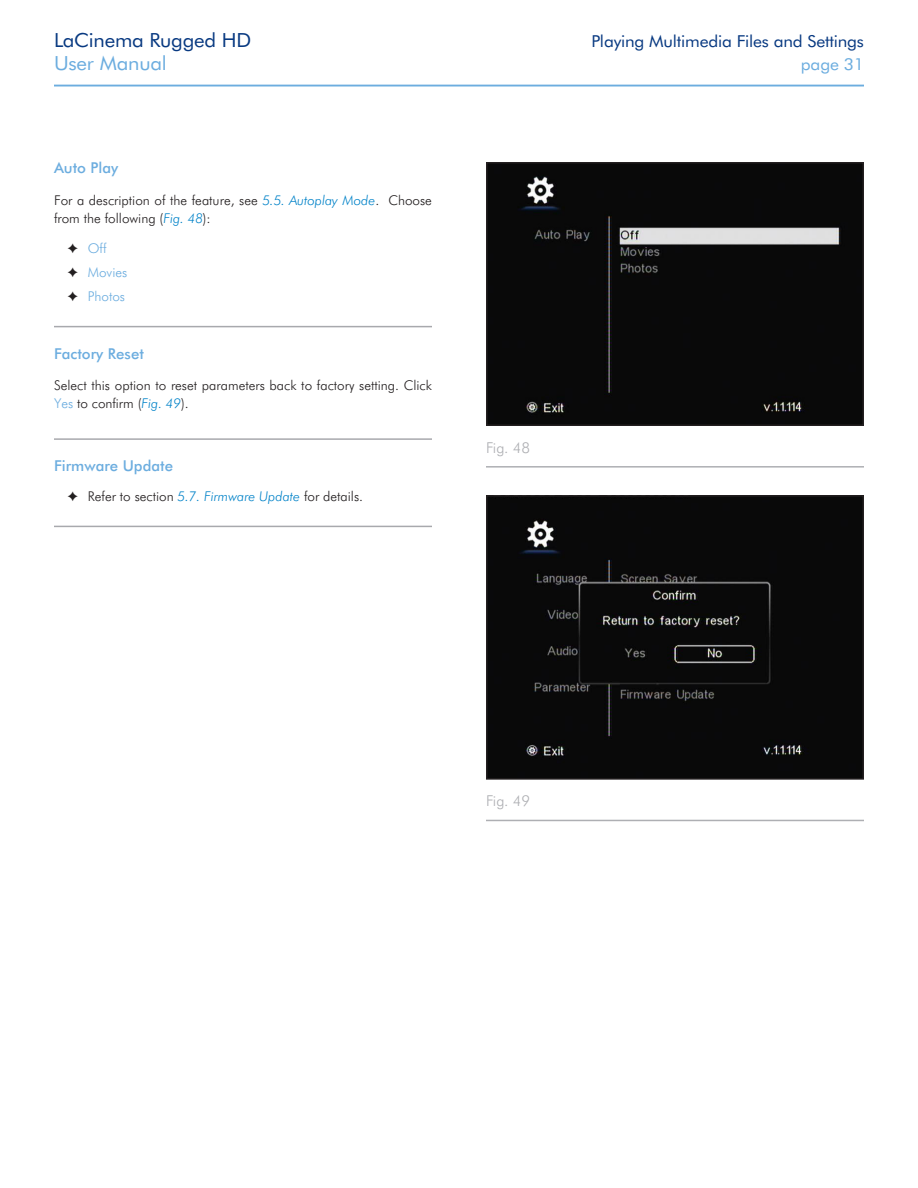
<style>
.page{position:relative;width:918px;height:1188px;background:#fff}
.page>*{position:absolute;margin:0;border:0;box-sizing:border-box;transform-origin:0 0}
.t1{font:19.5px "Futura BT";letter-spacing:-.01em;color:#083981;scale:1.05 1}
.t2{font:19.5px "Futura BT";letter-spacing:-.01em;color:#6caddf;scale:1.05 1}
.t3{font:16.5px "Futura BT";letter-spacing:-.01em;color:#083981;scale:1.05 1}
.t4{font:16.5px "Futura BT";letter-spacing:-.01em;color:#6caddf;scale:1.05 1}
._1_1_1_1__Heading__n{font:500 15px "Futura BT";color:#6caddf}
.t5{font:300 15px "Futura BT";color:#aeafb3}
.Bullets{font:300 13.5px/18px "Futura BT";color:#231f20}
.Bullets-2{font:300 13.5px "Futura BT";color:#6caddf}
.s1{font-style:italic;color:#0082c8}
.s2{color:#231f20}
.s3{color:#6caddf}
</style>
<div class="page">
<hr style="left:54px;top:85px;width:810px;height:1px;background:#6caddf">
<hr style="left:54px;top:326px;width:378px;height:1px;background:#a8a9ad">
<hr style="left:54px;top:438px;width:378px;height:2px;background:#a8a9ad">
<hr style="left:54px;top:526px;width:378px;height:1px;background:#a8a9ad">
<img style="left:489px;top:165px;width:372px;height:258px">
<div style="left:486px;top:162px;width:378px;height:264px;border:2px solid #231f20"></div>
<div style="left:489px;top:498px;width:372px;height:279px;background:#090909"></div>
<div style="left:486px;top:495px;width:378px;height:285px;border:2px solid #231f20"></div>
<hr style="left:486px;top:466px;width:378px;height:2px;background:#aeafb3">
<hr style="left:486px;top:820px;width:378px;height:1px;background:#aeafb3">
<h1 class="t1" style="left:54px;top:28px;width:189px">LaCinema Rugged HD</h1>
<p class="t3" style="left:591px;top:31px;width:261px">Playing Multimedia Files and Settings</p>
<h1 class="t2" style="left:54px;top:52px;width:109px">User Manual</h1>
<p class="t4" style="left:801px;top:55px;width:62px">page 31</p>
<p class="_1_1_1_1__Heading__n" style="left:54px;top:159px;width:66px">Auto Play</p>
<p class="Bullets" style="left:54px;top:191px;width:379px">For a description of the feature, see <span class="s1">5.5. Autoplay Mode</span>. Choose from the following (<span class="s1">Fig. 48</span>):</p>
<p class="Bullets-2" style="left:68px;top:240px;width:41px"><span class="s2">✦</span> Off</p>
<p class="Bullets-2" style="left:68px;top:264px;width:61px"><span class="s2">✦</span> Movies</p>
<p class="Bullets-2" style="left:68px;top:288px;width:59px"><span class="s2">✦</span> Photos</p>
<p class="_1_1_1_1__Heading__n" style="left:54px;top:344px;width:91px">Factory Reset</p>
<p class="Bullets" style="left:54px;top:376px;width:379px">Select this option to reset parameters back to factory setting. Click<br><span class="s3">Yes</span> to confirm (<span class="s1">Fig. 49</span>).</p>
<p class="_1_1_1_1__Heading__n" style="left:54px;top:457px;width:121px">Firmware Update</p>
<p class="Bullets" style="left:68px;top:487px;width:297px">✦ Refer to section <span class="s1">5.7. Firmware Update</span> for details.</p>
<p class="t5" style="left:486px;top:438px;width:46px">Fig. 48</p>
<p class="t5" style="left:486px;top:792px;width:46px">Fig. 49</p>
</div>
